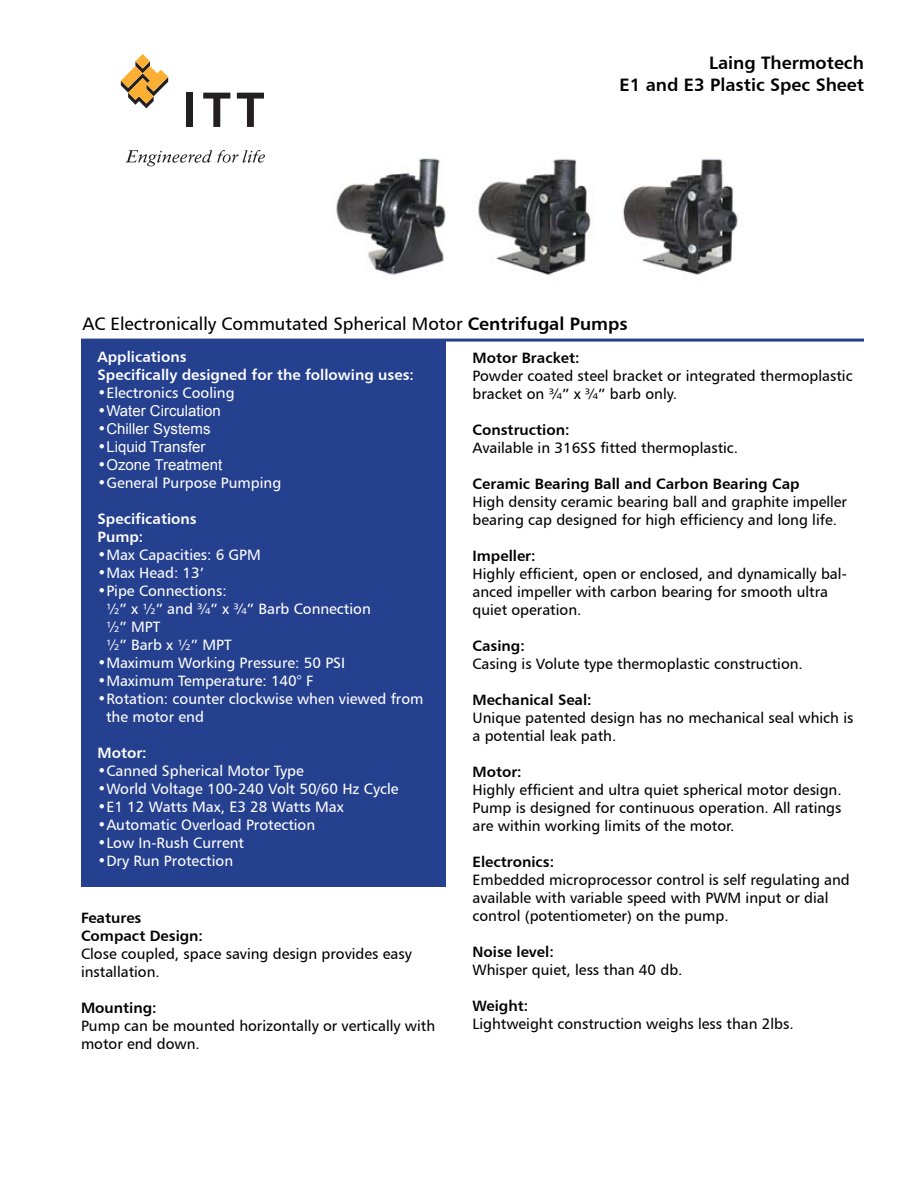
<style>
.page{position:relative;width:918px;height:1188px;background:#fff}
.page>*{position:absolute;margin:0;border:0;box-sizing:border-box;transform-origin:0 0}
.t1{font:18px "Humanist 777 BT Roman B";color:#000}
.t2{font:18px/21.6px "Humanist 777 BT Bold B";color:#000;text-align:right}
.t3{font:15px/18px "Humanist 777 BT Roman B";color:#000}
.t4{font:15px/18px "Humanist 777 BT Roman B";color:#fff}
.t5{font:15px/18px "Humanist 777 BT Bold B";color:#000}
.t6{font:15px/18px "Humanist 777 BT Bold B";color:#fff}
.t7{font:15px "Arial";color:#fff}
.s1{font-family:"Humanist 777 BT Bold B"}
.s2{font-family:"Humanist 777 BT Roman B"}
</style>
<div class="page">
<svg style="left:121px;top:54px;width:47px;height:54px"></svg>
<div style="left:186px;top:93px;width:7px;height:34px;background:#231f20"></div>
<svg style="left:203px;top:93px;width:27px;height:34px"></svg>
<svg style="left:237px;top:93px;width:27px;height:34px"></svg>
<svg style="left:126px;top:150px;width:139px;height:16px"></svg>
<div style="left:81px;top:340px;width:365px;height:546px;background:#25408f"></div>
<hr style="left:81px;top:339px;width:783px;height:3px;background:#25408f">
<img style="left:336px;top:158px;width:110px;height:117px">
<img style="left:478px;top:159px;width:114px;height:117px">
<img style="left:623px;top:159px;width:115px;height:116px">
<p class="t2" style="left:620px;top:52px;width:246px">Laing Thermotech<br>E1 and E3 Plastic Spec Sheet</p>
<p class="t1" style="left:82px;top:313px;width:547px">AC Electronically Commutated Spherical Motor <span class="s1">Centrifugal Pumps</span></p>
<p class="t6" style="left:98px;top:348px;width:318px">Applications<br>Specifically designed for the following uses:</p>
<p class="t4" style="left:98px;top:384px;width:139px">•Electronics Cooling</p>
<p class="t7" style="left:98px;top:401px;width:125px"><span class="s2">•</span>Water Circulation</p>
<p class="t7" style="left:98px;top:419px;width:115px"><span class="s2">•</span>Chiller Systems</p>
<p class="t7" style="left:98px;top:437px;width:110px"><span class="s2">•</span>Liquid Transfer</p>
<p class="t7" style="left:98px;top:455px;width:126px"><span class="s2">•</span>Ozone Treatment</p>
<p class="t4" style="left:98px;top:474px;width:185px">•General Purpose Pumping</p>
<p class="t6" style="left:98px;top:510px;width:101px">Specifications<br>Pump:</p>
<p class="t4" style="left:98px;top:546px;width:165px">•Max Capacities: 6 GPM</p>
<p class="t4" style="left:98px;top:564px;width:108px">•Max Head: 13’</p>
<p class="t4" style="left:106px;top:582px;width:266px;text-indent:-9px">•Pipe Connections:<br>½” x ½” and ¾” x ¾” Barb Connection ½” MPT<br>½” Barb x ½” MPT</p>
<p class="t4" style="left:98px;top:654px;width:249px">•Maximum Working Pressure: 50 PSI</p>
<p class="t4" style="left:98px;top:672px;width:217px">•Maximum Temperature: 140° F</p>
<p class="t4" style="left:106px;top:690px;width:319px;text-indent:-9px">•Rotation: counter clockwise when viewed from the motor end</p>
<p class="t6" style="left:98px;top:744px;width:51px">Motor:</p>
<p class="t4" style="left:98px;top:762px;width:208px">•Canned Spherical Motor Type</p>
<p class="t4" style="left:98px;top:780px;width:303px">•World Voltage 100-240 Volt 50/60 Hz Cycle</p>
<p class="t4" style="left:98px;top:798px;width:248px">•E1 12 Watts Max, E3 28 Watts Max</p>
<p class="t4" style="left:98px;top:816px;width:219px">•Automatic Overload Protection</p>
<p class="t4" style="left:98px;top:834px;width:148px">•Low In-Rush Current</p>
<p class="t4" style="left:98px;top:852px;width:137px">•Dry Run Protection</p>
<p class="t5" style="left:472px;top:348px;width:109px">Motor Bracket:</p>
<p class="t3" style="left:472px;top:367px;width:382px">Powder coated steel bracket or integrated thermoplastic bracket on ¾” x ¾” barb only.</p>
<p class="t5" style="left:472px;top:420px;width:99px">Construction:</p>
<p class="t3" style="left:472px;top:439px;width:267px">Available in 316SS fitted thermoplastic.</p>
<p class="t5" style="left:472px;top:474px;width:329px">Ceramic Bearing Ball and Carbon Bearing Cap</p>
<p class="t3" style="left:472px;top:493px;width:376px">High density ceramic bearing ball and graphite impeller bearing cap designed for high efficiency and long life.</p>
<p class="t5" style="left:472px;top:546px;width:65px">Impeller:</p>
<p class="t3" style="left:472px;top:565px;width:376px">Highly efficient, open or enclosed, and dynamically bal&shy;anced impeller with carbon bearing for smooth ultra quiet operation.</p>
<p class="t5" style="left:472px;top:636px;width:54px">Casing:</p>
<p class="t3" style="left:472px;top:655px;width:332px">Casing is Volute type thermoplastic construction.</p>
<p class="t5" style="left:472px;top:690px;width:121px">Mechanical Seal:</p>
<p class="t3" style="left:472px;top:709px;width:382px">Unique patented design has no mechanical seal which is a potential leak path.</p>
<p class="t5" style="left:472px;top:762px;width:51px">Motor:</p>
<p class="t3" style="left:472px;top:781px;width:371px;text-align:justify">Highly efficient and ultra quiet spherical motor design.<br>Pump is designed for continuous operation. All ratings are within working limits of the motor.</p>
<p class="t5" style="left:472px;top:852px;width:83px">Electronics:</p>
<p class="t3" style="left:472px;top:871px;width:379px">Embedded microprocessor control is self regulating and available with variable speed with PWM input or dial control (potentiometer) on the pump.</p>
<p class="t5" style="left:472px;top:942px;width:83px">Noise level:</p>
<p class="t3" style="left:472px;top:961px;width:212px">Whisper quiet, less than 40 db.</p>
<p class="t5" style="left:472px;top:996px;width:57px">Weight:</p>
<p class="t3" style="left:472px;top:1015px;width:323px">Lightweight construction weighs less than 2lbs.</p>
<p class="t5" style="left:81px;top:908px;width:124px">Features<br>Compact Design:</p>
<p class="t3" style="left:81px;top:944px;width:332px">Close coupled, space saving design provides easy installation.</p>
<p class="t5" style="left:81px;top:998px;width:77px">Mounting:</p>
<p class="t3" style="left:81px;top:1016px;width:356px">Pump can be mounted horizontally or vertically with motor end down.</p>
</div>
